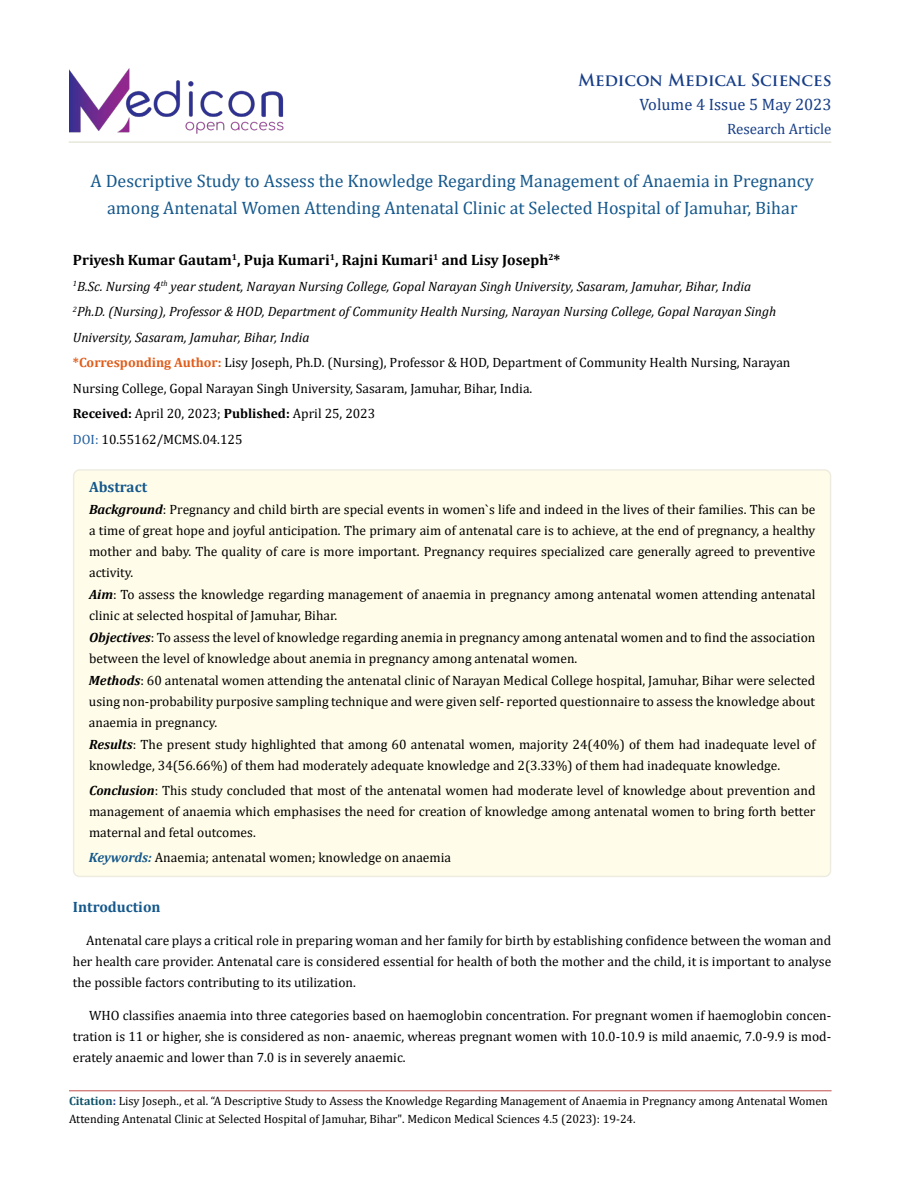
<style>
.page{position:relative;width:900px;height:1188px;background:#fff}
.page>*{position:absolute;margin:0;border:0;box-sizing:border-box;transform-origin:0 0}
.t1{font:18px/27px "Cambria";color:#15588c;text-align:center}
.t2{font:700 16.5px "Trajan Pro";color:#173e88}
.t3{font:16.5px "Cambria";color:#173e88}
.t4{font:700 15px "Cambria";color:#000}
.t5{font:700 15px "Cambria";color:#15588c}
.t6{font:15px "Cambria";color:#173e88}
.t7{font:13.5px/21px "Cambria";color:#000;text-align:justify}
.t8{font:italic 13.5px/25.5px "Cambria";color:#000}
.t9{font:12px/18px "Cambria";color:#000}
.s1{font-weight:700;font-style:normal;color:#e05d1a}
.s2{font-style:normal}
.s3{font-weight:700;font-style:normal}
.s4{font-style:normal;color:#215e9e}
.s5{font-weight:700;font-style:italic}
.s6{font-weight:700;font-style:italic;color:#15588c}
.s7{font-weight:700;color:#0e536a}
.s8{font-weight:700;color:#173e88}
</style>
<div class="page">
<img style="left:69px;top:68px;width:218px;height:74px">
<hr style="left:69px;top:1091px;width:763px;height:1px;background:#c0504d">
<hr style="left:69px;top:142px;width:762px;height:1px;background:#e0dfcd">
<div style="left:74px;top:470px;width:757px;height:406px;background:#fffde9;border-radius:6px"></div>
<div style="left:73px;top:469px;width:758px;height:408px;border:2px solid #eeece1;border-radius:6px"></div>
<p class="t2" style="left:578px;top:69px;width:255px">Medicon Medical Sciences</p>
<p class="t3" style="left:639px;top:94px;width:194px">Volume 4 Issue 5 May 2023</p>
<p class="t6" style="left:727px;top:120px;width:106px">Research Article</p>
<h1 class="t1" style="left:91px;top:167px;width:725px">A Descriptive Study to Assess the Knowledge Regarding Management of Anaemia in Pregnancy among Antenatal Women Attending Antenatal Clinic at Selected Hospital of Jamuhar, Bihar</h1>
<p class="t4" style="left:73px;top:250px;width:489px">Priyesh Kumar Gautam<sup>1</sup>, Puja Kumari<sup>1</sup>, Rajni Kumari<sup>1</sup> and Lisy Joseph<sup>2</sup>*</p>
<p class="t8" style="left:73px;top:273px;width:719px"><sup>1</sup>B.Sc. Nursing 4<sup>th</sup> year student, Narayan Nursing College, Gopal Narayan Singh University, Sasaram, Jamuhar, Bihar, India<br><sup>2</sup>Ph.D. (Nursing), Professor &amp; HOD, Department of Community Health Nursing, Narayan Nursing College, Gopal Narayan Singh University, Sasaram, Jamuhar, Bihar, India<br><span class="s1">*Corresponding Author:</span> <span class="s2">Lisy Joseph, Ph.D. (Nursing), Professor &amp; HOD, Department of Community Health Nursing, Narayan Nursing College, Gopal Narayan Singh University, Sasaram, Jamuhar, Bihar, India.<br></span><span class="s3">Received:</span> <span class="s2">April 20, 2023;</span> <span class="s3">Published:</span> <span class="s2">April 25, 2023<br></span><span class="s4">DOI:</span> <span class="s2">10.55162/MCMS.04.125</span></p>
<p class="t5" style="left:89px;top:476px;width:60px">Abstract</p>
<p class="t7" style="left:89px;top:498px;width:728px"><span class="s5">Background</span>: Pregnancy and child birth are special events in women`s life and indeed in the lives of their families. This can be a time of great hope and joyful anticipation. The primary aim of antenatal care is to achieve, at the end of pregnancy, a healthy mother and baby. The quality of care is more important. Pregnancy requires specialized care generally agreed to preventive activity.</p>
<p class="t7" style="left:89px;top:584px;width:728px;line-height:21.5px;text-align:left"><span class="s5">Aim</span>: To assess the knowledge regarding management of anaemia in pregnancy among antenatal women attending antenatal clinic at selected hospital of Jamuhar, Bihar.<br><span class="s5">Objectives</span>: To assess the level of knowledge regarding anemia in pregnancy among antenatal women and to find the association between the level of knowledge about anemia in pregnancy among antenatal women.<br><span class="s5">Methods</span>: 60 antenatal women attending the antenatal clinic of Narayan Medical College hospital, Jamuhar, Bihar were selected using non-probability purposive sampling technique and were given self- reported questionnaire to assess the knowledge about anaemia in pregnancy.<br><span class="s5">Results</span>: The present study highlighted that among 60 antenatal women, majority 24(40%) of them had inadequate level of knowledge, 34(56.66%) of them had moderately adequate knowledge and 2(3.33%) of them had inadequate knowledge.</p>
<p class="t7" style="left:89px;top:780px;width:728px"><span class="s5">Conclusion</span>: This study concluded that most of the antenatal women had moderate level of knowledge about prevention and management of anaemia which emphasises the need for creation of knowledge among antenatal women to bring forth better maternal and fetal outcomes.</p>
<p class="t7" style="left:89px;top:847px;width:364px"><span class="s6">Keywords:</span> Anaemia; antenatal women; knowledge on anaemia</p>
<p class="t5" style="left:73px;top:896px;width:89px">Introduction</p>
<p class="t7" style="left:73px;top:930px;width:760px;text-indent:13px">Antenatal care plays a critical role in preparing woman and her family for birth by establishing confidence between the woman and her health care provider. Antenatal care is considered essential for health of both the mother and the child, it is important to analyse the possible factors contributing to its utilization.</p>
<p class="t7" style="left:73px;top:1005px;width:760px;text-indent:16px">WHO classifies anaemia into three categories based on haemoglobin concentration. For pregnant women if haemoglobin concen&shy;tration is 11 or higher, she is considered as non- anaemic, whereas pregnant women with 10.0-10.9 is mild anaemic, 7.0-9.9 is mod&shy;erately anaemic and lower than 7.0 is in severely anaemic.</p>
<p class="t9" style="left:69px;top:1092px;width:760px"><span class="s7">Citation</span><span class="s8">:</span> Lisy Joseph., et al. “A Descriptive Study to Assess the Knowledge Regarding Management of Anaemia in Pregnancy among Antenatal Women<br>Attending Antenatal Clinic at Selected Hospital of Jamuhar, Bihar". Medicon Medical Sciences 4.5 (2023): 19-24.</p>
</div>
